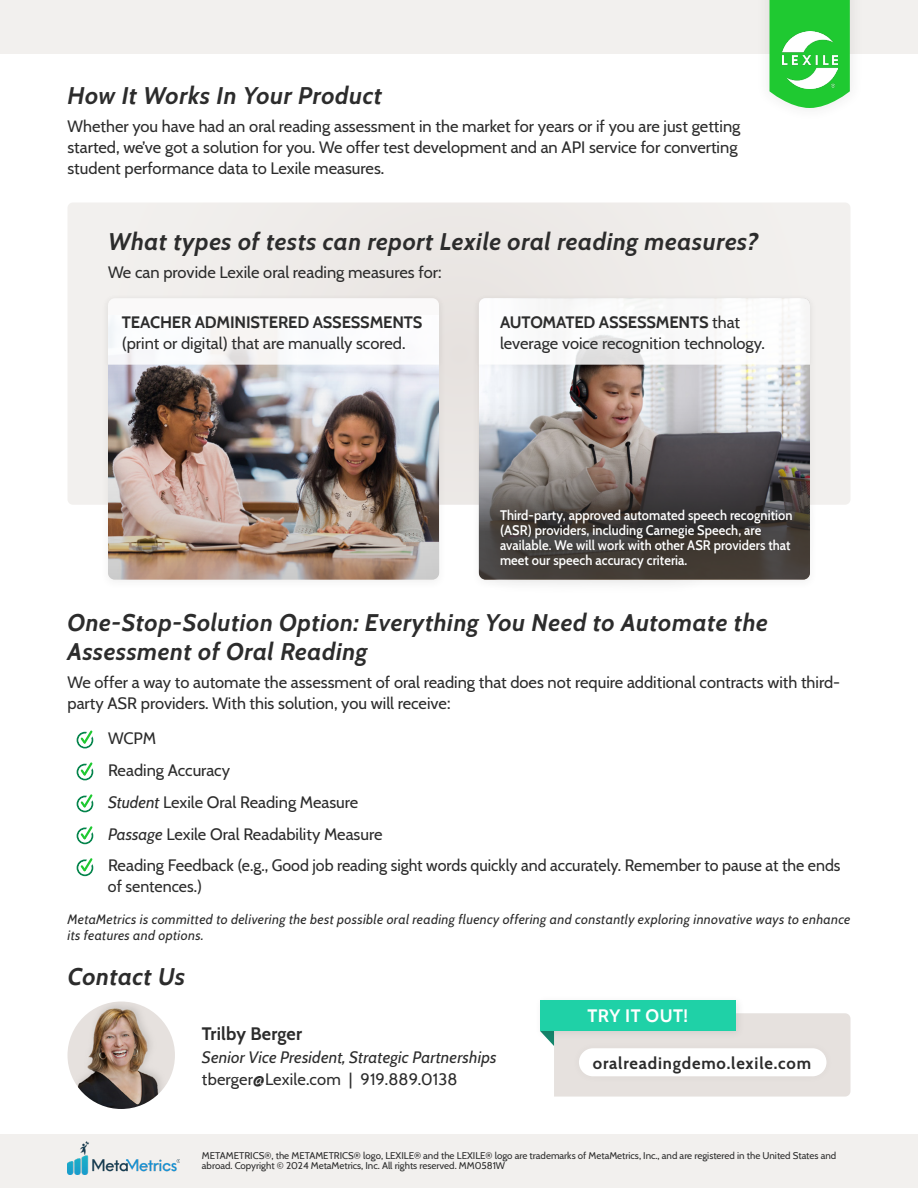
<style>
.page{position:relative;width:918px;height:1188px;background:#fff}
.page>*{position:absolute;margin:0;border:0;box-sizing:border-box;transform-origin:0 0}
.t1{font:italic 700 24px/28.8px "Cabin";letter-spacing:.025em;color:#2c2c2c}
.t2{font:700 18px "Cabin";letter-spacing:.01em;color:#2c2c2c}
.t3{font:700 18px "Cabin";letter-spacing:.025em;color:#fff}
.t4{font:16.5px/21px "Cabin";color:#2c2c2c}
.t5{font:italic 16.5px "Cabin";letter-spacing:.01em;color:#2c2c2c}
.t6{font:700 16.5px "Cabin";letter-spacing:-.01em;color:#2c2c2c}
.t7{font:700 16.5px "Cabin";letter-spacing:.05em;color:#2c2c2c}
.t8{font:600 13.5px/15px "Cabin";letter-spacing:.005em;color:#fff;scale:.95 1}
.t9{font:italic 13.5px/16.5px "Cabin";letter-spacing:.025em;color:#2c2c2c}
.t10{font:9.75px/10.5px "Cabin";color:#2c2c2c}
.s1{font-weight:700}
.s2{font-style:italic}
</style>
<div class="page">
<div style="left:0;top:0;width:918px;height:54px;background:#f2f0ee"></div>
<div style="left:755px;top:0;width:109px;height:122px;background:#2c2c2c;opacity:.08"></div>
<svg style="left:770px;top:0;width:80px;height:108px;background:#32cd42"></svg>
<img style="left:782px;top:31px;width:56px;height:58px">
<div style="left:0;top:1134px;width:918px;height:54px;background:#f2f0ee"></div>
<div style="left:68px;top:202px;width:782px;height:303px;background:#f0edeb"></div>
<img style="left:68px;top:1002px;width:107px;height:107px;border-radius:54px">
<div style="left:77px;top:764px;width:16px;height:16px;border:2px solid #04844b;border-radius:50%"></div>
<svg style="left:79px;top:762px;width:15px;height:16px"></svg>
<div style="left:77px;top:859px;width:16px;height:17px;border:2px solid #04844b;border-radius:50%"></div>
<svg style="left:79px;top:858px;width:15px;height:15px"></svg>
<div style="left:77px;top:732px;width:16px;height:16px;border:2px solid #04844b;border-radius:50%"></div>
<svg style="left:79px;top:730px;width:15px;height:16px"></svg>
<svg style="left:549px;top:1013px;width:301px;height:84px;background:#e7e2df"></svg>
<div style="left:534px;top:995px;width:211px;height:46px;background:#2c2c2c;opacity:.1"></div>
<div style="left:540px;top:1000px;width:195px;height:31px;background:#1fd1a7"></div>
<div style="left:571px;top:1040px;width:264px;height:45px;background:#e5e0dd"></div>
<div style="left:579px;top:1048px;width:247px;height:28px;background:#fff;border-radius:14px"></div>
<div style="left:77px;top:828px;width:16px;height:16px;border:2px solid #04844b;border-radius:50%"></div>
<svg style="left:78px;top:829px;width:14px;height:14px"></svg>
<svg style="left:79px;top:826px;width:15px;height:15px"></svg>
<div style="left:77px;top:796px;width:16px;height:16px;border:2px solid #04844b;border-radius:50%"></div>
<svg style="left:78px;top:797px;width:14px;height:14px"></svg>
<svg style="left:79px;top:794px;width:15px;height:16px"></svg>
<div style="left:100px;top:293px;width:347px;height:297px;background:#2c2c2c;opacity:.06"></div>
<div style="left:100px;top:290px;width:347px;height:82px;background:#ebe8e6"></div>
<svg style="left:108px;top:298px;width:331px;height:67px"></svg>
<div style="left:111px;top:304px;width:323px;height:60px;background:#fff"></div>
<div style="left:471px;top:290px;width:347px;height:82px;background:#ebe8e6"></div>
<div style="left:479px;top:298px;width:331px;height:67px;background:#f9f9fa"></div>
<div style="left:488px;top:304px;width:287px;height:61px;background:#fff"></div>
<img style="left:479px;top:365px;width:331px;height:117px">
<div style="left:472px;top:482px;width:347px;height:114px;background:#2c2c2c;opacity:.8"></div>
<img style="left:108px;top:365px;width:331px;height:215px">
<img style="left:68px;top:1141px;width:112px;height:33px">
<h1 class="t1" style="left:68px;top:79px;width:316px">How It Works In Your Product</h1>
<p class="t4" style="left:68px;top:115px;width:674px">Whether you have had an oral reading assessment in the market for years or if you are just getting started, we’ve got a solution for you. We offer test development and an API service for converting student performance data to Lexile measures.</p>
<h1 class="t1" style="left:108px;top:226px;width:652px">What types of tests can report Lexile oral reading measures?</h1>
<p class="t4" style="left:108px;top:261px;width:335px">We can provide Lexile oral reading measures for:</p>
<p class="t6" style="left:122px;top:309px;width:302px">TEACHER ADMINISTERED ASSESSMENTS</p>
<p class="t4" style="left:122px;top:331px;width:285px">(print or digital) that are manually scored.</p>
<p class="t4" style="left:500px;top:311px;width:267px"><span class="s1">AUTOMATED ASSESSMENTS</span> that leverage voice recognition technology.</p>
<p class="t8" style="left:500px;top:507px;width:309px">Third-party, approved automated speech recognition (ASR) providers, including Carnegie Speech, are available. We will work with other ASR providers that meet our speech accuracy criteria.</p>
<h1 class="t1" style="left:68px;top:606px;width:702px">One-Stop-Solution Option: Everything You Need to Automate the<br>Assessment of Oral Reading</h1>
<p class="t4" style="left:68px;top:670px;width:774px">We offer a way to automate the assessment of oral reading that does not require additional contracts with third&shy;party ASR providers. With this solution, you will receive:</p>
<p class="t4" style="left:108px;top:721px;width:734px;line-height:31.8px">WCPM<br>Reading Accuracy<br><span class="s2">Student</span> Lexile Oral Reading Measure<br><span class="s2">Passage</span> Lexile Oral Readability Measure<br>Reading Feedback (e.g., Good job reading sight words quickly and accurately. Remember to pause at the ends</p>
<p class="t4" style="left:108px;top:875px;width:96px">of sentences.)</p>
<p class="t9" style="left:68px;top:910px;width:785px">MetaMetrics is committed to delivering the best possible oral reading fluency offering and constantly exploring innovative ways to enhance its features and options.</p>
<h1 class="t1" style="left:68px;top:960px;width:119px">Contact Us</h1>
<p class="t2" style="left:202px;top:1020px;width:101px">Trilby Berger</p>
<p class="t5" style="left:202px;top:1044px;width:296px">Senior Vice President, Strategic Partnerships</p>
<p class="t4" style="left:202px;top:1068px;width:257px">tberger@Lexile.com | 919.889.0138</p>
<p class="t3" style="left:587px;top:1002px;width:102px">TRY IT OUT!</p>
<p class="t7" style="left:593px;top:1050px;width:220px">oralreadingdemo.lexile.com</p>
<p class="t10" style="left:202px;top:1150px;width:636px">METAMETRICS®, the METAMETRICS® logo, LEXILE® and the LEXILE® logo are trademarks of MetaMetrics, Inc., and are registered in the United States and abroad. Copyright © 2024 MetaMetrics, Inc. All rights reserved. MM0581W</p>
</div>
